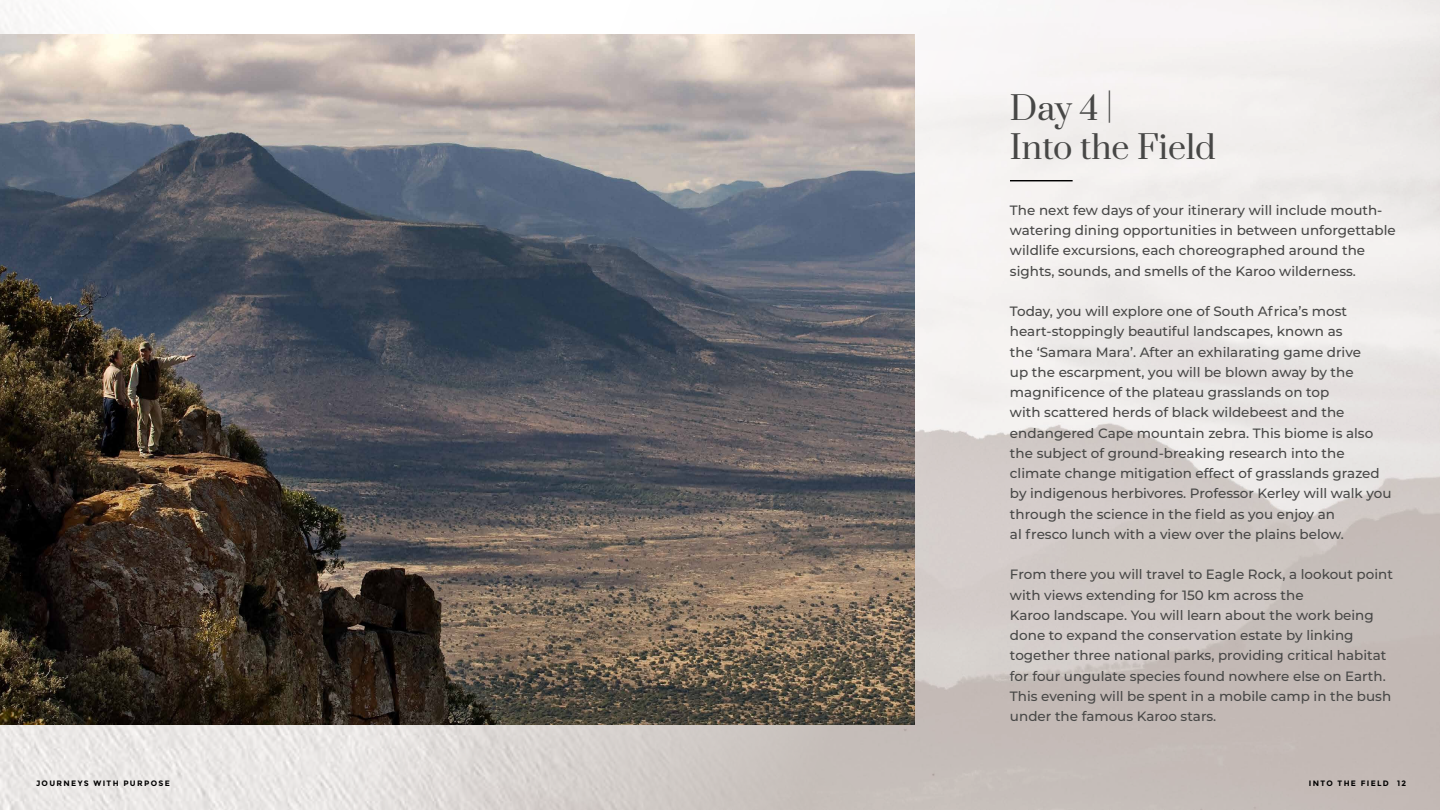
<style>
.page{position:relative;width:1440px;height:810px;background:#fff}
.page>*{position:absolute;margin:0;border:0;box-sizing:border-box;transform-origin:0 0}
.t1{font:32.25px/38.7px "Prata";color:#474746}
.t2{font:500 13.5px/20.2px "Montserrat";color:#474746}
.t3{font:700 7.8px "Montserrat";letter-spacing:.17em;color:#000}
</style>
<div class="page">
<img style="left:0;top:0;width:1440px;height:810px">
<img style="left:0;top:34px;width:915px;height:690px">
<hr style="left:1010px;top:180px;width:63px;height:1px;background:#000">
<p class="t1" style="left:1010px;top:89px;width:207px">Day 4 |<br>Into the Field</p>
<p class="t2" style="left:1010px;top:199px;width:387px">The next few days of your itinerary will include mouth&shy;watering dining opportunities in between unforgettable wildlife excursions, each choreographed around the sights, sounds, and smells of the Karoo wilderness.</p>
<p class="t2" style="left:1010px;top:301px;width:383px">Today, you will explore one of South Africa’s most heart-stoppingly beautiful landscapes, known as<br>the ‘Samara Mara’. After an exhilarating game drive<br>up the escarpment, you will be blown away by the magnificence of the plateau grasslands on top<br>with scattered herds of black wildebeest and the endangered Cape mountain zebra. This biome is also the subject of ground-breaking research into the climate change mitigation effect of grasslands grazed by indigenous herbivores. Professor Kerley will walk you through the science in the field as you enjoy an<br>al fresco lunch with a view over the plains below.</p>
<p class="t2" style="left:1010px;top:564px;width:384px">From there you will travel to Eagle Rock, a lookout point with views extending for 150 km across the<br>Karoo landscape. You will learn about the work being done to expand the conservation estate by linking together three national parks, providing critical habitat for four ungulate species found nowhere else on Earth.<br>This evening will be spent in a mobile camp in the bush under the famous Karoo stars.</p>
<p class="t3" style="left:36px;top:779px;width:135px">JOURNEYS WITH PURPOSE</p>
<p class="t3" style="left:1309px;top:779px;width:99px">INTO THE FIELD 12</p>
</div>
